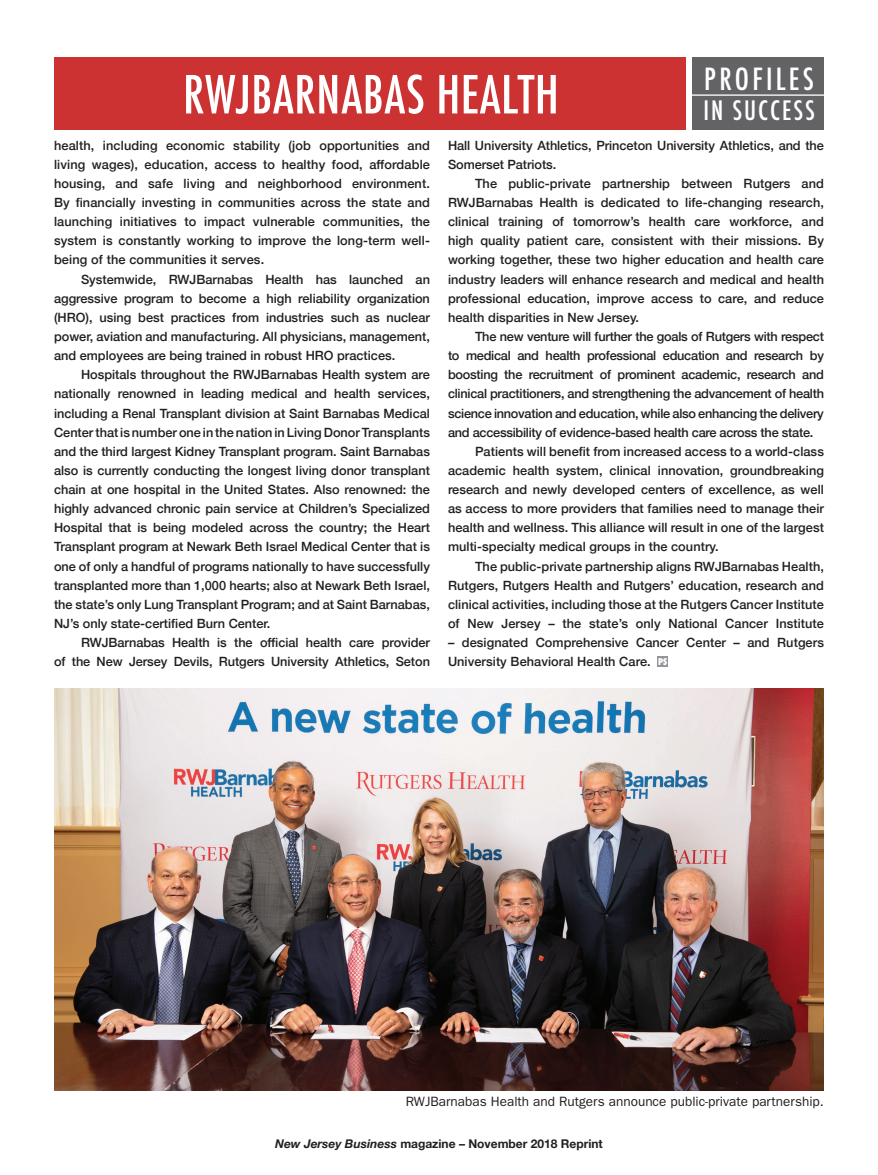
<style>
.page{position:relative;width:878px;height:1175px;background:#fff}
.page>*{position:absolute;margin:0;border:0;box-sizing:border-box;transform-origin:0 0}
.t1{font:500 condensed 51px "Futura";letter-spacing:.01em;color:#fff}
.t2{font:500 condensed 29.7px "Futura";letter-spacing:.11em;color:#fff}
.t3{font:500 condensed 25.95px "Futura";letter-spacing:.075em;color:#fff}
.t4{font:13.5px "ITC Franklin Gothic Std";color:#231f20}
.t5{font:500 12.75px/19.2px "Helvetica Neue";letter-spacing:.005em;color:#231f20;text-align:justify}
.t6{font:500 12.75px "Helvetica Neue";letter-spacing:-.02em;color:#231f20}
.t7{font:700 12px "Helvetica Neue";color:#231f20}
.s1{font-family:"Futura";font-weight:800;font-stretch:condensed;font-size:9px;color:#fff}
.s2{font-style:italic}
</style>
<div class="page">
<div style="left:657px;top:656px;width:11px;height:10px;background:#939598"></div>
<img style="left:54px;top:688px;width:770px;height:402px">
<div style="left:692px;top:58px;width:132px;height:72px;background:#636366"></div>
<hr style="left:629px;top:94px;width:200px;height:2px;background:#fff">
<div style="left:54px;top:58px;width:631px;height:72px;background:#cd3232"></div>
<h1 class="t1" style="left:183px;top:62px;width:377px">RWJBARNABAS HEALTH</h1>
<h2 class="t2" style="left:704px;top:60px;width:111px">PROFILES</h2>
<h3 class="t3" style="left:703px;top:94px;width:113px">IN SUCCESS</h3>
<p class="t5" style="left:54px;top:134px;width:377px">health, including economic stability (job opportunities and living wages), education, access to healthy food, affordable housing, and safe living and neighborhood environment.<br>By financially investing in communities across the state and launching initiatives to impact vulnerable communities, the system is constantly working to improve the long-term well&shy;being of the communities it serves.</p>
<p class="t5" style="left:54px;top:268px;width:377px;text-indent:27px">Systemwide, RWJBarnabas Health has launched an aggressive program to become a high reliability organization (HRO), using best practices from industries such as nuclear power, aviation and manufacturing. All physicians, management, and employees are being trained in robust HRO practices.</p>
<p class="t5" style="left:54px;top:364px;width:377px;text-indent:27px">Hospitals throughout the RWJBarnabas Health system are nationally renowned in leading medical and health services, including a Renal Transplant division at Saint Barnabas Medical Center that is number one in the nation in Living Donor Transplants and the third largest Kidney Transplant program. Saint Barnabas also is currently conducting the longest living donor transplant chain at one hospital in the United States. Also renowned: the highly advanced chronic pain service at Children’s Specialized Hospital that is being modeled across the country; the Heart Transplant program at Newark Beth Israel Medical Center that is one of only a handful of programs nationally to have successfully transplanted more than 1,000 hearts; also at Newark Beth Israel, the state’s only Lung Transplant Program; and at Saint Barnabas, NJ’s only state-certified Burn Center.</p>
<p class="t5" style="left:54px;top:632px;width:377px;text-align:right">RWJBarnabas Health is the official health care provider<br>of the New Jersey Devils, Rutgers University Athletics, Seton</p>
<p class="t5" style="left:448px;top:134px;width:377px">Hall University Athletics, Princeton University Athletics, and the<br>Somerset Patriots.</p>
<p class="t5" style="left:448px;top:173px;width:377px;text-indent:27px">The public-private partnership between Rutgers and RWJBarnabas Health is dedicated to life-changing research, clinical training of tomorrow’s health care workforce, and high quality patient care, consistent with their missions. By working together, these two higher education and health care industry leaders will enhance research and medical and health professional education, improve access to care, and reduce health disparities in New Jersey.</p>
<p class="t6" style="left:475px;top:326px;width:350px">The new venture will further the goals of Rutgers with respect</p>
<p class="t6" style="left:448px;top:345px;width:377px">to medical and health professional education and research by</p>
<p class="t6" style="left:448px;top:364px;width:377px">boosting the recruitment of prominent academic, research and</p>
<p class="t6" style="left:448px;top:383px;width:377px">clinical practitioners, and strengthening the advancement of health</p>
<p class="t6" style="left:448px;top:403px;width:377px">science innovation and education, while also enhancing the delivery</p>
<p class="t6" style="left:448px;top:422px;width:367px">and accessibility of evidence-based health care across the state.</p>
<p class="t5" style="left:475px;top:440px;width:350px">Patients will benefit from increased access to a world-class</p>
<p class="t5" style="left:448px;top:460px;width:377px">academic health system, clinical innovation, groundbreaking</p>
<p class="t5" style="left:448px;top:479px;width:377px">research and newly developed centers of excellence, as well</p>
<p class="t5" style="left:448px;top:498px;width:377px">as access to more providers that families need to manage their</p>
<p class="t5" style="left:448px;top:517px;width:377px">health and wellness. This alliance will result in one of the largest</p>
<p class="t5" style="left:448px;top:536px;width:272px">multi-specialty medical groups in the country.</p>
<p class="t5" style="left:475px;top:555px;width:350px">The public-private partnership aligns RWJBarnabas Health,</p>
<p class="t5" style="left:448px;top:574px;width:377px">Rutgers, Rutgers Health and Rutgers’ education, research and</p>
<p class="t5" style="left:448px;top:593px;width:377px">clinical activities, including those at the Rutgers Cancer Institute</p>
<p class="t5" style="left:448px;top:613px;width:377px">of New Jersey – the state’s only National Cancer Institute</p>
<p class="t5" style="left:448px;top:632px;width:377px">– designated Comprehensive Cancer Center – and Rutgers<br>University Behavioral Health Care. <span class="s1">PS</span></p>
<p class="t4" style="left:406px;top:1094px;width:419px">RWJBarnabas Health and Rutgers announce public-private partnership.</p>
<p class="t7" style="left:275px;top:1134px;width:329px"><span class="s2">New Jersey Business</span> magazine – November 2018 Reprint</p>
</div>
